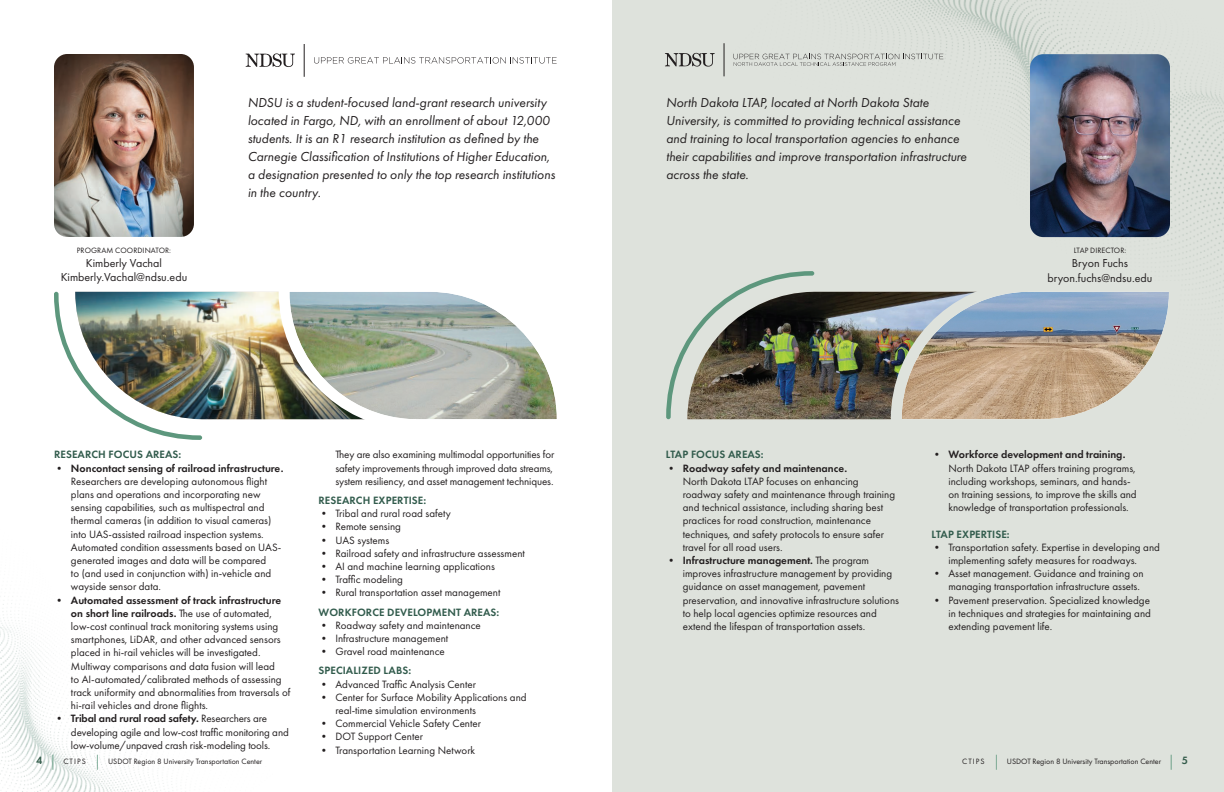
<style>
.page{position:relative;width:1224px;height:792px;background:#fff}
.page>*{position:absolute;margin:0;border:0;box-sizing:border-box;transform-origin:0 0}
.t1{font:italic 13.5px/18px "Futura PT";color:#231f20}
.t2{font:12px/14.4px "Futura PT";color:#231f20;text-align:center}
.t3{font:11px/13.2px "Futura PT";color:#231f20}
.t4{font:600 11px "Futura PT";letter-spacing:.01em;color:#315b4c}
.t5{font:8px "Futura PT";color:#231f20}
.s1{font-weight:600}
.s2{font-weight:600;font-size:11px;color:#345c4b}
.s3{font-size:15px;color:#5d977d}
</style>
<div class="page">
<img style="left:0;top:419px;width:273px;height:373px">
<img style="left:54px;top:54px;width:140px;height:183px">
<img style="left:202px;top:292px;width:71px;height:127px">
<img style="left:54px;top:292px;width:148px;height:148px">
<img style="left:273px;top:291px;width:284px;height:129px">
<svg style="left:246px;top:53px;width:49px;height:14px"></svg>
<hr style="left:304px;top:44px;width:1px;height:33px;background:#231f20">
<svg style="left:314px;top:57px;width:243px;height:7px"></svg>
<div style="left:612px;top:0;width:612px;height:792px;background:#dee2dc"></div>
<img style="left:728px;top:0;width:496px;height:420px">
<img style="left:1030px;top:54px;width:140px;height:183px">
<img style="left:814px;top:292px;width:71px;height:127px">
<img style="left:666px;top:271px;width:148px;height:148px">
<svg style="left:885px;top:275px;width:300px;height:145px"></svg>
<svg style="left:665px;top:53px;width:50px;height:14px"></svg>
<svg style="left:733px;top:54px;width:210px;height:12px"></svg>
<hr style="left:724px;top:43px;width:1px;height:33px;background:#231f20">
<p class="t5" style="left:77px;top:245px;width:96px">PROGRAM COORDINATOR:</p>
<p class="t2" style="left:61px;top:256px;width:128px">Kimberly Vachal<br>Kimberly.Vachal@ndsu.edu</p>
<p class="t1" style="left:248px;top:93px;width:309px">NDSU is a student-focused land-grant research university located in Fargo, ND, with an enrollment of about 12,000 students. It is an R1 research institution as defined by the Carnegie Classification of Institutions of Higher Education, a designation presented to only the top research institutions in the country.</p>
<p class="t1" style="left:666px;top:93px;width:302px">North Dakota LTAP, located at North Dakota State University, is committed to providing technical assistance and training to local transportation agencies to enhance their capabilities and improve transportation infrastructure across the state.</p>
<p class="t5" style="left:1074px;top:245px;width:54px">LTAP DIRECTOR:</p>
<p class="t2" style="left:1048px;top:256px;width:106px">Bryon Fuchs bryon.fuchs@ndsu.edu</p>
<p class="t3" style="left:948px;top:448px;width:190px;text-indent:-17px">• <span class="s1">Workforce development and training.<br></span>North Dakota LTAP offers training programs, including workshops, seminars, and hands&shy;on training sessions, to improve the skills and knowledge of transportation professionals.</p>
<p class="t4" style="left:931px;top:527px;width:80px">LTAP EXPERTISE:</p>
<p class="t3" style="left:931px;top:540px;width:230px;text-align:center">• Transportation safety. Expertise in developing and implementing safety measures for roadways.</p>
<p class="t3" style="left:948px;top:567px;width:197px;text-indent:-17px">• Asset management. Guidance and training on managing transportation infrastructure assets.</p>
<p class="t3" style="left:948px;top:593px;width:204px;text-align:justify;text-indent:-17px">• Pavement preservation. Specialized knowledge in techniques and strategies for maintaining and extending pavement life.</p>
<p class="t3" style="left:335px;top:448px;width:220px;text-align:justify">They are also examining multimodal opportunities for safety improvements through improved data streams, system resiliency, and asset management techniques.</p>
<p class="t4" style="left:318px;top:493px;width:109px">RESEARCH EXPERTISE:</p>
<p class="t3" style="left:318px;top:507px;width:134px">• Tribal and rural road safety</p>
<p class="t3" style="left:318px;top:520px;width:84px">• Remote sensing</p>
<p class="t3" style="left:318px;top:533px;width:72px">• UAS systems</p>
<p class="t3" style="left:318px;top:546px;width:208px">• Railroad safety and infrastructure assessment</p>
<p class="t3" style="left:318px;top:560px;width:178px">• AI and machine learning applications</p>
<p class="t3" style="left:318px;top:573px;width:86px">• Traffic modeling</p>
<p class="t3" style="left:318px;top:586px;width:184px">• Rural transportation asset management</p>
<p class="t4" style="left:318px;top:605px;width:182px">WORKFORCE DEVELOPMENT AREAS:</p>
<p class="t3" style="left:318px;top:618px;width:164px">• Roadway safety and maintenance</p>
<p class="t3" style="left:318px;top:632px;width:131px">• Infrastructure management</p>
<p class="t3" style="left:318px;top:645px;width:128px">• Gravel road maintenance</p>
<p class="t4" style="left:318px;top:664px;width:94px">SPECIALIZED LABS:</p>
<p class="t3" style="left:318px;top:677px;width:159px">• Advanced Traffic Analysis Center</p>
<p class="t3" style="left:335px;top:690px;width:193px;text-indent:-17px">• Center for Surface Mobility Applications and real-time simulation environments</p>
<p class="t3" style="left:318px;top:717px;width:164px">• Commercial Vehicle Safety Center</p>
<p class="t3" style="left:318px;top:730px;width:106px">• DOT Support Center</p>
<p class="t3" style="left:318px;top:743px;width:158px">• Transportation Learning Network</p>
<p class="t4" style="left:54px;top:448px;width:129px">RESEARCH FOCUS AREAS:</p>
<p class="t3" style="left:71px;top:461px;width:214px;text-indent:-17px">• <span class="s1">Noncontact sensing of railroad infrastructure.<br></span>Researchers are developing autonomous flight plans and operations and incorporating new sensing capabilities, such as multispectral and thermal cameras (in addition to visual cameras) into UAS-assisted railroad inspection systems.<br>Automated condition assessments based on UAS&shy;generated images and data will be compared<br>to (and used in conjunction with) in-vehicle and wayside sensor data.</p>
<p class="t3" style="left:71px;top:593px;width:221px;text-indent:-17px">• <span class="s1">Automated assessment of track infrastructure on short line railroads.</span> The use of automated, low-cost continual track monitoring systems using smartphones, LiDAR, and other advanced sensors placed in hi-rail vehicles will be investigated.<br>Multiway comparisons and data fusion will lead<br>to AI-automated/calibrated methods of assessing track uniformity and abnormalities from traversals of hi-rail vehicles and drone flights.</p>
<p class="t3" style="left:71px;top:712px;width:219px;text-indent:-17px">• <span class="s1">Tribal and rural road safety.</span> Researchers are developing agile and low-cost traffic monitoring and low-volume/unpaved crash risk-modeling tools.</p>
<p class="t4" style="left:666px;top:448px;width:99px">LTAP FOCUS AREAS:</p>
<p class="t3" style="left:683px;top:461px;width:214px;text-indent:-17px">• <span class="s1">Roadway safety and maintenance.<br></span>North Dakota LTAP focuses on enhancing roadway safety and maintenance through training and technical assistance, including sharing best practices for road construction, maintenance techniques, and safety protocols to ensure safer travel for all road users.</p>
<p class="t3" style="left:683px;top:554px;width:218px;text-indent:-17px">• <span class="s1">Infrastructure management.</span> The program improves infrastructure management by providing guidance on asset management, pavement preservation, and innovative infrastructure solutions to help local agencies optimize resources and extend the lifespan of transportation assets.</p>
<p class="t5" style="left:36px;top:756px;width:228px"><span class="s2">4</span> <span class="s3">|</span> CTIPS <span class="s3">|</span> USDOT Region 8 University Transportation Center</p>
<p class="t5" style="left:962px;top:756px;width:227px">CTIPS <span class="s3">|</span> USDOT Region 8 University Transportation Center <span class="s3">|</span> <span class="s2">5</span></p>
</div>
